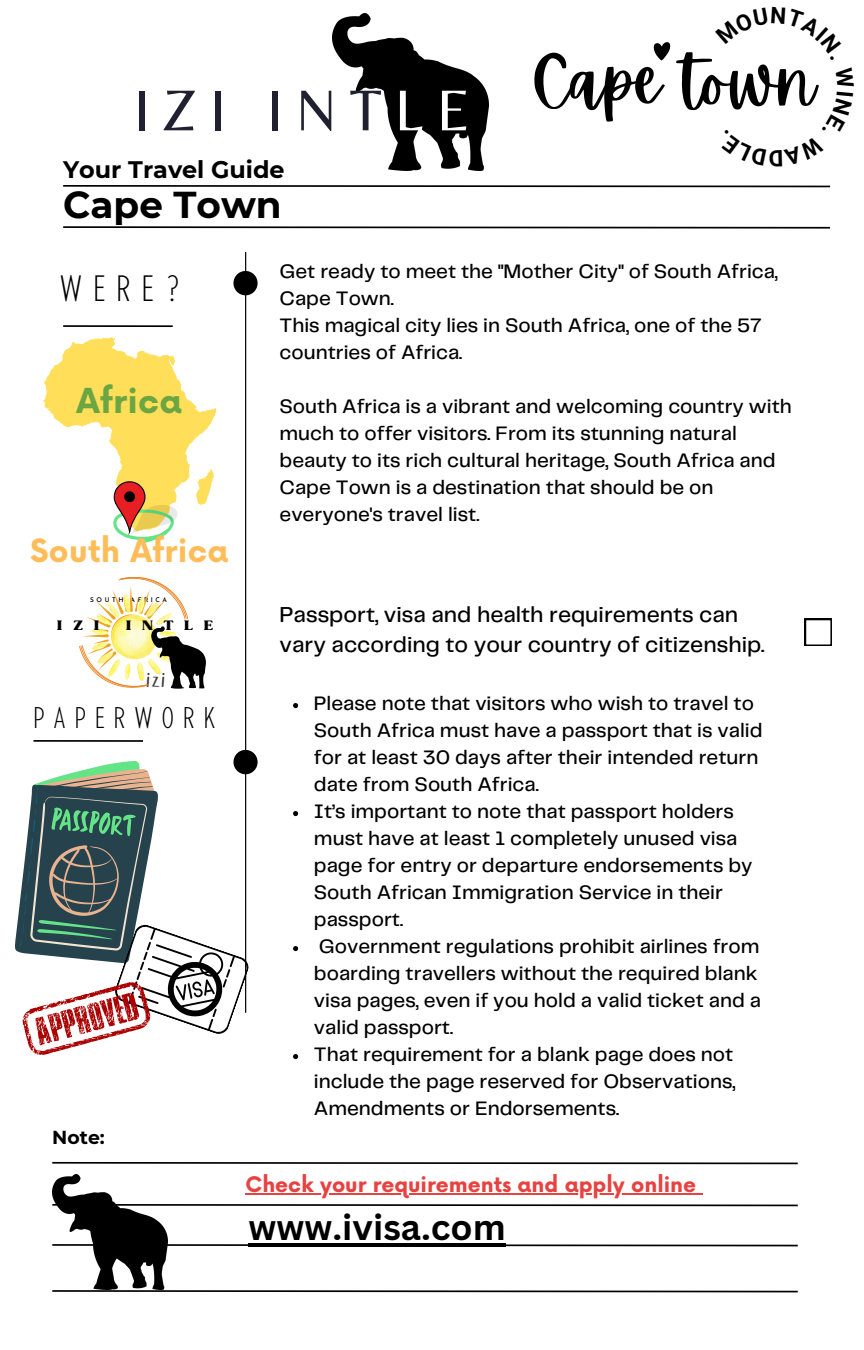
<style>
.page{position:relative;width:864px;height:1350px;background:#fff}
.page>*{position:absolute;margin:0;border:0;box-sizing:border-box;transform-origin:0 0}
.t1{font:67.05px "Apricots";color:#000}
.t2{font:59.85px "Belleza";letter-spacing:.215em;color:#202030}
.t3{font:700 37.35px "Montserrat";color:#000}
.t4{font:200 condensed 36.68px "Balgin";color:#000}
.t5{font:700 35.55px "Canva Sans";color:#000}
.t6{font:700 33.52px "Now";letter-spacing:.01em;color:#6ca642}
.t7{font:700 31.28px "Now";letter-spacing:.01em;color:#ffbd59}
.t8{font:200 condensed 29.93px "Balgin";letter-spacing:.305em;color:#000}
.t9{font:700 23.85px "Montserrat";color:#000}
.t10{font:500 22.5px/30.4px "Telegraf";color:#000}
.t11{font:22.05px "Hangyaboly";color:#3d3b3a}
.t12{font:700 20.93px "Now";color:#e74240}
.t13{font:500 20.25px/27px "Telegraf";color:#000}
.t14{font:700 18.9px "Montserrat";color:#000}
.t15{font:13.05px "Bugaki";letter-spacing:.8em;color:#000}
.t16{font:600 6.52px "Josefin Sans";letter-spacing:.4em;color:#000}
.s1{color:#fff}
</style>
<div class="page">
<img style="left:333px;top:14px;width:156px;height:157px">
<hr style="left:63px;top:185px;width:767px;height:2px;background:#000">
<hr style="left:63px;top:226px;width:767px;height:3px;background:#000">
<hr style="left:63px;top:325px;width:110px;height:2px;background:#000">
<hr style="left:34px;top:740px;width:109px;height:2px;background:#000">
<hr style="left:52px;top:1204px;width:746px;height:2px;background:#000">
<hr style="left:52px;top:1244px;width:746px;height:2px;background:#000">
<svg style="left:805px;top:619px;width:27px;height:27px"></svg>
<hr style="left:245px;top:252px;width:1px;height:761px;background:#000">
<div style="left:233px;top:271px;width:25px;height:24px;background:#000;border-radius:50%"></div>
<div style="left:233px;top:750px;width:25px;height:24px;background:#000;border-radius:50%"></div>
<img style="left:52px;top:1174px;width:115px;height:115px">
<hr style="left:52px;top:1162px;width:746px;height:2px;background:#000">
<hr style="left:52px;top:1290px;width:746px;height:2px;background:#000">
<svg style="left:43px;top:337px;width:173px;height:206px"></svg>
<svg style="left:15px;top:761px;width:237px;height:294px"></svg>
<svg style="left:293px;top:703px;width:5px;height:5px"></svg>
<svg style="left:293px;top:811px;width:5px;height:5px"></svg>
<svg style="left:293px;top:946px;width:5px;height:5px"></svg>
<svg style="left:293px;top:1054px;width:5px;height:5px"></svg>
<hr style="left:249px;top:1243px;width:257px;height:3px;background:#000">
<hr style="left:246px;top:1193px;width:450px;height:2px;background:#e74240">
<svg style="left:696px;top:1193px;width:7px;height:2px"></svg>
<svg style="left:79px;top:577px;width:127px;height:112px"></svg>
<svg style="left:653px;top:42px;width:17px;height:19px"></svg>
<h2 class="t2" style="left:133px;top:75px;width:338px">IZI INT<span class="s1">LE</span></h2>
<h1 class="t1" style="left:531px;top:42px;width:286px">Cape town</h1>
<h6 class="t9" style="left:63px;top:155px;width:223px">Your Travel Guide</h6>
<h4 class="t3" style="left:63px;top:182px;width:220px">Cape Town</h4>
<p class="t13" style="left:280px;top:259px;width:500px">Get ready to meet the "Mother City" of South Africa,<br>Cape Town.</p>
<p class="t13" style="left:280px;top:313px;width:484px">This magical city lies in South Africa, one of the 57 countries of Africa.</p>
<p class="t13" style="left:280px;top:394px;width:514px">South Africa is a vibrant and welcoming country with much to offer visitors. From its stunning natural beauty to its rich cultural heritage, South Africa and Cape Town is a destination that should be on everyone's travel list.</p>
<p class="t4" style="left:60px;top:273px;width:123px">WERE?</p>
<h1 class="t6" style="left:77px;top:382px;width:107px">Africa</h1>
<h3 class="t7" style="left:30px;top:534px;width:200px">South Africa</h3>
<p class="t16" style="left:90px;top:598px;width:78px">SOUTH AFRICA</p>
<p class="t15" style="left:56px;top:618px;width:45px">IZI</p>
<p class="t15" style="left:125px;top:618px;width:90px">INTLE</p>
<p class="t11" style="left:146px;top:666px;width:21px">izi</p>
<p class="t8" style="left:34px;top:705px;width:183px">PAPERWORK</p>
<p class="t14" style="left:52px;top:1125px;width:54px">Note:</p>
<p class="t10" style="left:280px;top:601px;width:487px">Passport, visa and health requirements can vary according to your country of citizenship.</p>
<h3 class="t13" style="left:314px;top:691px;width:450px">Please note that visitors who wish to travel to South Africa must have a passport that is valid for at least 30 days after their intended return date from South Africa.</h3>
<p class="t13" style="left:314px;top:799px;width:440px">It’s important to note that passport holders must have at least 1 completely unused visa page for entry or departure endorsements by South African Immigration Service in their passport.</p>
<p class="t13" style="left:314px;top:934px;width:449px">Government regulations prohibit airlines from boarding travellers without the required blank visa pages, even if you hold a valid ticket and a valid passport.</p>
<h2 class="t13" style="left:314px;top:1042px;width:423px;text-align:justify">That requirement for a blank page does not include the page reserved for Observations, Amendments or Endorsements.</h2>
<p class="t12" style="left:246px;top:1173px;width:452px">Check your requirements and apply online</p>
<p class="t5" style="left:249px;top:1202px;width:259px">www.ivisa.com</p>
</div>
